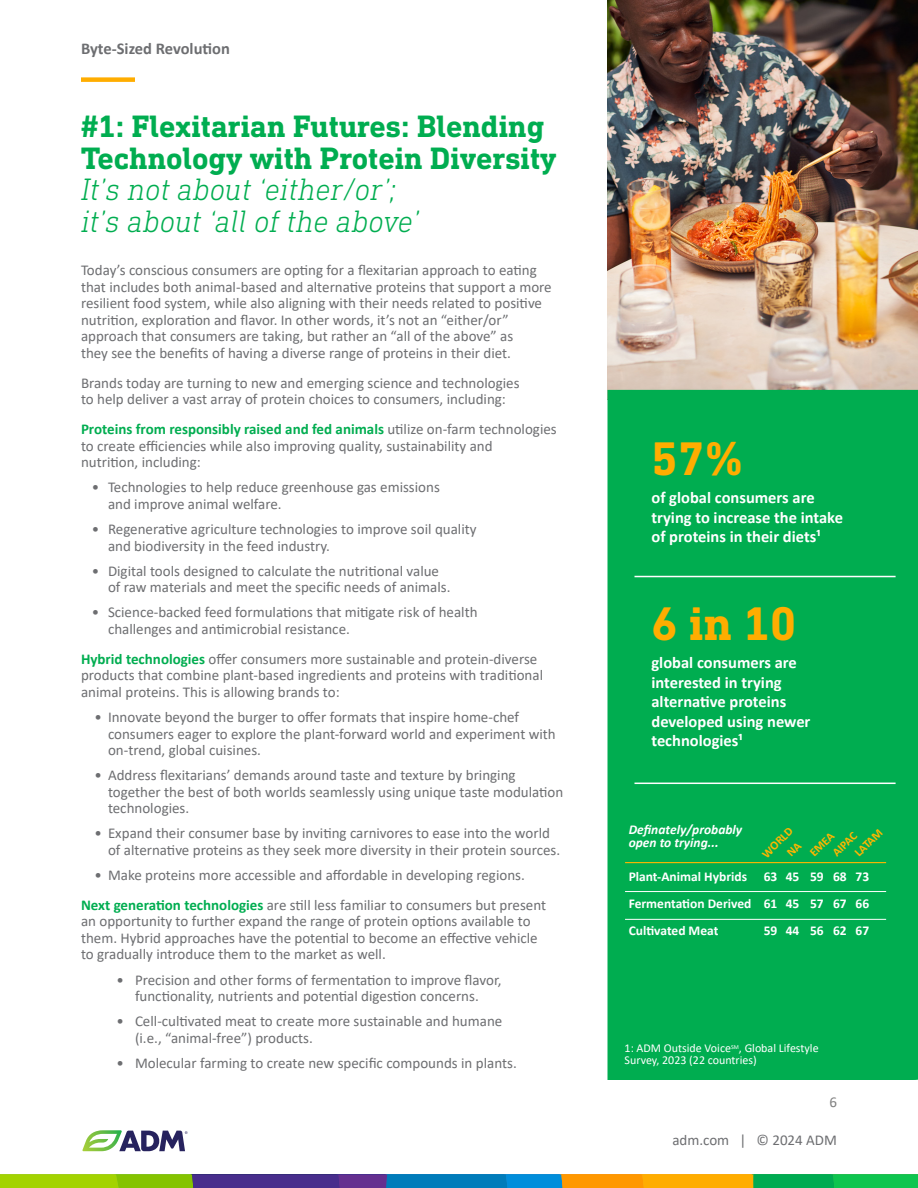
<style>
.page{position:relative;width:918px;height:1188px;background:#fff}
.page>*{position:absolute;margin:0;border:0;box-sizing:border-box;transform-origin:0 0}
.t1{font:700 48px "DIN Next Slab Pro";color:#ffad00}
.t2{font:700 31.5px/31.5px "DIN Next Slab Pro";color:#00ad50}
.t3{font:700 16.5px/19.5px "Calibri";color:#fff}
.t4{font:700 16.5px "Calibri";color:#6d6e71}
.t5{font:15px/16.5px "Calibri";color:#6d6e71}
.t6{font:15px "Calibri";color:#808080}
.t7{font:700 13.5px/27px "Calibri";color:#fff}
.t8{font:italic 700 13.5px/13.5px "Calibri";color:#fff}
.t9{font:12px/12px "Calibri";color:#fff}
.t10{font:700 12px "Calibri";color:#ffb600}
.s1{font-weight:300;font-style:italic}
.s2{font-weight:700;color:#00ad50}
</style>
<div class="page">
<img style="left:608px;top:0;width:310px;height:390px">
<div style="left:608px;top:390px;width:310px;height:690px;background:#00ad50"></div>
<hr style="left:634px;top:576px;width:262px;height:1px;background:#fff">
<hr style="left:634px;top:783px;width:262px;height:1px;background:#fff">
<div style="left:81px;top:77px;width:54px;height:5px;background:#ffad00"></div>
<hr style="left:625px;top:862px;width:261px;height:1px;background:#ffb600">
<hr style="left:625px;top:891px;width:261px;height:1px;background:#fff">
<hr style="left:625px;top:919px;width:261px;height:1px;background:#fff">
<svg style="left:82px;top:1130px;width:106px;height:21px"></svg>
<svg style="left:0;top:1174px;width:918px;height:14px;background:#669052"></svg>
<svg style="left:787px;top:841px;width:15px;height:16px"></svg>
<p class="t4" style="left:81px;top:37px;width:150px">Byte-Sized Revolution</p>
<p class="t2" style="left:81px;top:111px;width:477px">#1: Flexitarian Futures: Blending<br>Technology with Protein Diversity<br><span class="s1">It’s not about ‘either/or’;<br>it’s about ‘all of the above’</span></p>
<p class="t5" style="left:81px;top:262px;width:472px">Today’s conscious consumers are opting for a flexitarian approach to eating that includes both animal-based and alternative proteins that support a more resilient food system, while also aligning with their needs related to positive nutrition, exploration and flavor. In other words, it’s not an “either/or” approach that consumers are taking, but rather an “all of the above” as<br>they see the benefits of having a diverse range of proteins in their diet.</p>
<p class="t5" style="left:81px;top:374px;width:440px">Brands today are turning to new and emerging science and technologies to help deliver a vast array of protein choices to consumers, including:</p>
<p class="t5" style="left:81px;top:421px;width:477px"><span class="s2">Proteins from responsibly raised and fed animals</span> utilize on-farm technologies to create efficiencies while also improving quality, sustainability and<br>nutrition, including:</p>
<p class="t5" style="left:108px;top:479px;width:333px;text-indent:-16px">• Technologies to help reduce greenhouse gas emissions and improve animal welfare.</p>
<p class="t5" style="left:108px;top:520px;width:370px;text-indent:-16px">• Regenerative agriculture technologies to improve soil quality and biodiversity in the feed industry.</p>
<p class="t5" style="left:108px;top:562px;width:344px;text-indent:-16px">• Digital tools designed to calculate the nutritional value of raw materials and meet the specific needs of animals.</p>
<p class="t5" style="left:108px;top:604px;width:371px;text-indent:-16px">• Science-backed feed formulations that mitigate risk of health challenges and antimicrobial resistance.</p>
<p class="t5" style="left:81px;top:650px;width:464px"><span class="s2">Hybrid technologies</span> offer consumers more sustainable and protein-diverse products that combine plant-based ingredients and proteins with traditional animal proteins. This is allowing brands to:</p>
<p class="t5" style="left:108px;top:708px;width:449px;text-indent:-14px">• Innovate beyond the burger to offer formats that inspire home-chef consumers eager to explore the plant-forward world and experiment with on-trend, global cuisines.</p>
<p class="t5" style="left:108px;top:767px;width:457px;text-indent:-14px">• Address flexitarians’ demands around taste and texture by bringing together the best of both worlds seamlessly using unique taste modulation technologies.</p>
<p class="t5" style="left:108px;top:825px;width:454px;text-indent:-14px">• Expand their consumer base by inviting carnivores to ease into the world of alternative proteins as they seek more diversity in their protein sources.</p>
<p class="t5" style="left:94px;top:866px;width:432px">• Make proteins more accessible and affordable in developing regions.</p>
<p class="t5" style="left:81px;top:896px;width:467px"><span class="s2">Next generation technologies</span> are still less familiar to consumers but present an opportunity to further expand the range of protein options available to them. Hybrid approaches have the potential to become an effective vehicle to gradually introduce them to the market as well.</p>
<p class="t5" style="left:117px;top:971px;width:387px;text-align:center">• Precision and other forms of fermentation to improve flavor, functionality, nutrients and potential digestion concerns.</p>
<p class="t5" style="left:135px;top:1013px;width:369px;text-indent:-18px">• Cell-cultivated meat to create more sustainable and humane (i.e., “animal-free”) products.</p>
<p class="t5" style="left:117px;top:1054px;width:402px">• Molecular farming to create new specific compounds in plants.</p>
<p class="t1" style="left:651px;top:431px;width:94px">57%</p>
<p class="t3" style="left:652px;top:488px;width:193px">of global consumers are trying to increase the intake of proteins in their diets¹</p>
<p class="t1" style="left:651px;top:596px;width:147px">6 in 10</p>
<p class="t3" style="left:652px;top:653px;width:161px">global consumers are interested in trying alternative proteins developed using newer technologies¹</p>
<p class="t8" style="left:629px;top:822px;width:115px">Definately/probably open to trying...</p>
<p class="t10" style="left:758px;top:850px;width:40px;rotate:-45deg">WORLD</p>
<p class="t10" style="left:806px;top:849px;width:31px;rotate:-45deg">EMEA</p>
<p class="t10" style="left:850px;top:849px;width:36px;rotate:-45deg">LATAM</p>
<p class="t10" style="left:828px;top:849px;width:31px;rotate:-45deg">AIPAC</p>
<p class="t7" style="left:629px;top:863px;width:120px">Plant-Animal Hybrids</p>
<p class="t7" style="left:629px;top:890px;width:124px">Fermentation Derived</p>
<p class="t7" style="left:629px;top:917px;width:91px">Cultivated Meat</p>
<p class="t7" style="left:764px;top:863px;width:15px">63<br>61</p>
<p class="t7" style="left:764px;top:917px;width:15px">59</p>
<p class="t7" style="left:786px;top:863px;width:15px">45</p>
<p class="t7" style="left:786px;top:890px;width:15px">45</p>
<p class="t7" style="left:786px;top:917px;width:15px">44</p>
<p class="t7" style="left:810px;top:863px;width:15px">59</p>
<p class="t7" style="left:810px;top:890px;width:15px">57</p>
<p class="t7" style="left:810px;top:917px;width:15px">56</p>
<p class="t7" style="left:833px;top:863px;width:15px">68</p>
<p class="t7" style="left:833px;top:890px;width:15px">67</p>
<p class="t7" style="left:833px;top:917px;width:15px">62</p>
<p class="t7" style="left:856px;top:863px;width:15px">73</p>
<p class="t7" style="left:856px;top:890px;width:15px">66</p>
<p class="t7" style="left:856px;top:917px;width:15px">67</p>
<p class="t9" style="left:625px;top:1042px;width:196px">1: ADM Outside Voice<sup>SM</sup>, Global Lifestyle<br>Survey, 2023 (22 countries)</p>
<p class="t6" style="left:829px;top:1092px;width:9px">6</p>
<p class="t5" style="left:672px;top:1132px;width:166px">adm.com | © 2024 ADM</p>
</div>
